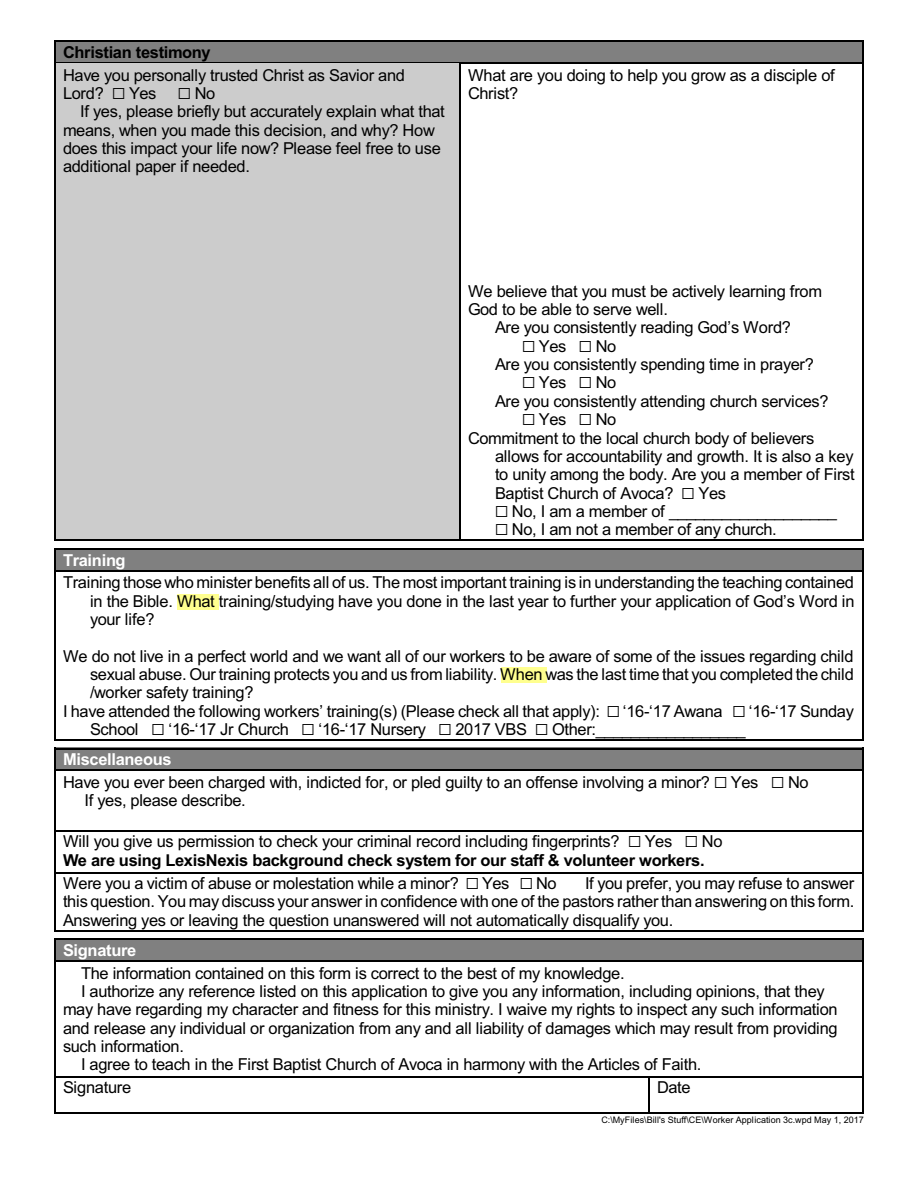
<style>
.page{position:relative;width:918px;height:1188px;background:#fff}
.page>*{position:absolute;margin:0;border:0;box-sizing:border-box;transform-origin:0 0}
.t1{font:16.5px/18.3px "Arial";letter-spacing:-.02em;color:#000}
.t2{font:700 16.5px "Arial";letter-spacing:-.02em;color:#000}
.t3{font:700 16.5px "Arial";letter-spacing:-.02em;color:#fff}
.t4{font:9px "Arial";color:#000}
</style>
<div class="page">
<div style="left:54px;top:40px;width:810px;height:24px;background:#808080"></div>
<svg style="left:54px;top:42px;width:1px;height:20px"></svg>
<svg style="left:863px;top:42px;width:1px;height:20px"></svg>
<hr style="left:54px;top:40px;width:810px;height:2px;background:#000">
<hr style="left:54px;top:62px;width:810px;height:2px;background:#000">
<div style="left:54px;top:64px;width:405px;height:477px;background:#ccc"></div>
<hr style="left:54px;top:64px;width:1px;height:477px;background:#000">
<hr style="left:54px;top:540px;width:405px;height:1px;background:#000">
<hr style="left:459px;top:64px;width:1px;height:477px;background:#000">
<hr style="left:863px;top:64px;width:1px;height:477px;background:#000">
<hr style="left:459px;top:540px;width:405px;height:1px;background:#000">
<div style="left:54px;top:548px;width:810px;height:23px;background:#808080"></div>
<svg style="left:54px;top:549px;width:1px;height:21px"></svg>
<svg style="left:863px;top:549px;width:1px;height:21px"></svg>
<hr style="left:54px;top:548px;width:810px;height:1px;background:#000">
<hr style="left:54px;top:570px;width:810px;height:1px;background:#000">
<hr style="left:54px;top:571px;width:1px;height:170px;background:#000">
<hr style="left:863px;top:571px;width:1px;height:170px;background:#000">
<hr style="left:54px;top:739px;width:810px;height:2px;background:#000">
<div style="left:54px;top:748px;width:810px;height:23px;background:#808080"></div>
<svg style="left:54px;top:749px;width:1px;height:21px"></svg>
<svg style="left:863px;top:749px;width:1px;height:21px"></svg>
<hr style="left:54px;top:748px;width:810px;height:1px;background:#000">
<hr style="left:54px;top:770px;width:810px;height:1px;background:#000">
<hr style="left:54px;top:771px;width:1px;height:59px;background:#000">
<hr style="left:863px;top:771px;width:1px;height:59px;background:#000">
<hr style="left:54px;top:831px;width:1px;height:41px;background:#000">
<hr style="left:863px;top:831px;width:1px;height:41px;background:#000">
<hr style="left:54px;top:831px;width:810px;height:1px;background:#000">
<hr style="left:54px;top:872px;width:1px;height:59px;background:#000">
<hr style="left:863px;top:872px;width:1px;height:59px;background:#000">
<hr style="left:54px;top:872px;width:810px;height:1px;background:#000">
<hr style="left:54px;top:930px;width:810px;height:1px;background:#000">
<div style="left:54px;top:939px;width:810px;height:23px;background:#808080"></div>
<svg style="left:54px;top:940px;width:1px;height:20px"></svg>
<svg style="left:863px;top:940px;width:1px;height:20px"></svg>
<hr style="left:54px;top:939px;width:810px;height:1px;background:#000">
<hr style="left:54px;top:960px;width:810px;height:2px;background:#000">
<hr style="left:54px;top:962px;width:1px;height:114px;background:#000">
<hr style="left:863px;top:962px;width:1px;height:114px;background:#000">
<hr style="left:54px;top:1076px;width:1px;height:38px;background:#000">
<hr style="left:54px;top:1076px;width:594px;height:1px;background:#000">
<hr style="left:54px;top:1113px;width:594px;height:1px;background:#000">
<hr style="left:648px;top:1076px;width:1px;height:38px;background:#000">
<hr style="left:863px;top:1076px;width:1px;height:38px;background:#000">
<hr style="left:648px;top:1076px;width:216px;height:1px;background:#000">
<hr style="left:648px;top:1113px;width:216px;height:1px;background:#000">
<div style="left:177px;top:594px;width:42px;height:16px;background:#ffff8f"></div>
<div style="left:501px;top:667px;width:45px;height:16px;background:#ffff8f"></div>
<p class="t2" style="left:63px;top:46px;width:149px">Christian testimony</p>
<p class="t1" style="left:63px;top:67px;width:344px">Have you personally trusted Christ as Savior and<br>Lord?</p>
<p class="t1" style="left:129px;top:86px;width:29px">Yes</p>
<p class="t1" style="left:195px;top:86px;width:22px">No</p>
<p class="t1" style="left:80px;top:104px;width:366px">If yes, please briefly but accurately explain what that</p>
<p class="t1" style="left:63px;top:122px;width:373px">means, when you made this decision, and why? How</p>
<p class="t1" style="left:63px;top:141px;width:379px">does this impact your life now? Please feel free to use</p>
<p class="t1" style="left:63px;top:159px;width:188px">additional paper if needed.</p>
<p class="t1" style="left:468px;top:67px;width:368px">What are you doing to help you grow as a disciple of<br>Christ?</p>
<p class="t1" style="left:468px;top:283px;width:356px">We believe that you must be actively learning from</p>
<p class="t1" style="left:468px;top:302px;width:202px">God to be able to serve well.</p>
<p class="t1" style="left:495px;top:320px;width:297px">Are you consistently reading God’s Word?</p>
<p class="t1" style="left:539px;top:338px;width:29px">Yes</p>
<p class="t1" style="left:596px;top:338px;width:22px">No</p>
<p class="t1" style="left:495px;top:357px;width:321px">Are you consistently spending time in prayer?</p>
<p class="t1" style="left:539px;top:375px;width:29px">Yes</p>
<p class="t1" style="left:596px;top:375px;width:22px">No</p>
<p class="t1" style="left:495px;top:393px;width:335px">Are you consistently attending church services?</p>
<p class="t1" style="left:539px;top:412px;width:29px">Yes</p>
<p class="t1" style="left:596px;top:412px;width:22px">No</p>
<p class="t1" style="left:468px;top:430px;width:348px">Commitment to the local church body of believers</p>
<p class="t1" style="left:495px;top:448px;width:360px">allows for accountability and growth. It is also a key</p>
<p class="t1" style="left:495px;top:467px;width:361px">to unity among the body. Are you a member of First</p>
<p class="t1" style="left:495px;top:485px;width:180px">Baptist Church of Avoca?</p>
<p class="t1" style="left:512px;top:485px;width:326px;text-indent:187px">Yes<br>No, I am a member of ___________________<br>No, I am not a member of any church.</p>
<p class="t3" style="left:63px;top:554px;width:64px">Training</p>
<p class="t1" style="left:90px;top:575px;width:766px;text-align:justify;text-indent:-27px">Training those who minister benefits all of us. The most important training is in understanding the teaching contained in the Bible. What training/studying have you done in the last year to further your application of God’s Word in your life?</p>
<p class="t1" style="left:63px;top:648px;width:792px">We do not live in a perfect world and we want all of our workers to be aware of some of the issues regarding child</p>
<p class="t1" style="left:90px;top:667px;width:765px">sexual abuse. Our training protects you and us from liability. When was the last time that you completed the child</p>
<p class="t1" style="left:90px;top:685px;width:165px">/worker safety training?</p>
<p class="t1" style="left:63px;top:703px;width:539px">I have attended the following workers’ training(s) (Please check all that apply):</p>
<p class="t1" style="left:623px;top:703px;width:101px">‘16-‘17 Awana</p>
<p class="t1" style="left:749px;top:703px;width:107px">‘16-‘17 Sunday</p>
<p class="t1" style="left:90px;top:722px;width:50px">School</p>
<p class="t1" style="left:168px;top:722px;width:122px">‘16-‘17 Jr Church</p>
<p class="t1" style="left:319px;top:722px;width:109px">‘16-‘17 Nursery</p>
<p class="t1" style="left:455px;top:722px;width:73px">2017 VBS</p>
<p class="t1" style="left:552px;top:722px;width:195px">Other:_________________</p>
<p class="t3" style="left:63px;top:753px;width:110px">Miscellaneous</p>
<p class="t1" style="left:63px;top:775px;width:649px">Have you ever been charged with, indicted for, or pled guilty to an offense involving a minor?</p>
<p class="t1" style="left:731px;top:775px;width:29px">Yes</p>
<p class="t1" style="left:788px;top:775px;width:22px">No</p>
<p class="t1" style="left:84px;top:793px;width:163px">If yes, please describe.</p>
<p class="t1" style="left:63px;top:834px;width:558px">Will you give us permission to check your criminal record including fingerprints?</p>
<p class="t1" style="left:645px;top:834px;width:29px">Yes</p>
<p class="t1" style="left:702px;top:834px;width:22px">No</p>
<p class="t2" style="left:63px;top:854px;width:643px">We are using LexisNexis background check system for our staff &amp; volunteer workers.</p>
<p class="t1" style="left:63px;top:876px;width:397px">Were you a victim of abuse or molestation while a minor?</p>
<p class="t1" style="left:482px;top:876px;width:29px">Yes</p>
<p class="t1" style="left:536px;top:876px;width:22px">No</p>
<p class="t1" style="left:63px;top:876px;width:793px;text-align:justify;text-indent:522px">If you prefer, you may refuse to answer this question. You may discuss your answer in confidence with one of the pastors rather than answering on this form.<br>Answering yes or leaving the question unanswered will not automatically disqualify you.</p>
<p class="t3" style="left:63px;top:944px;width:75px">Signature</p>
<p class="t1" style="left:81px;top:965px;width:545px">The information contained on this form is correct to the best of my knowledge.</p>
<p class="t1" style="left:81px;top:984px;width:745px">I authorize any reference listed on this application to give you any information, including opinions, that they</p>
<p class="t1" style="left:63px;top:1002px;width:776px">may have regarding my character and fitness for this ministry. I waive my rights to inspect any such information</p>
<p class="t1" style="left:63px;top:1020px;width:776px">and release any individual or organization from any and all liability of damages which may result from providing</p>
<p class="t1" style="left:63px;top:1039px;width:122px">such information.</p>
<p class="t1" style="left:81px;top:1057px;width:622px">I agree to teach in the First Baptist Church of Avoca in harmony with the Articles of Faith.</p>
<p class="t1" style="left:63px;top:1080px;width:70px">Signature</p>
<p class="t1" style="left:657px;top:1080px;width:35px">Date</p>
<p class="t4" style="left:601px;top:1116px;width:264px">C:\MyFiles\Bill's Stuff\CE\Worker Application 3c.wpd May 1, 2017</p>
</div>
